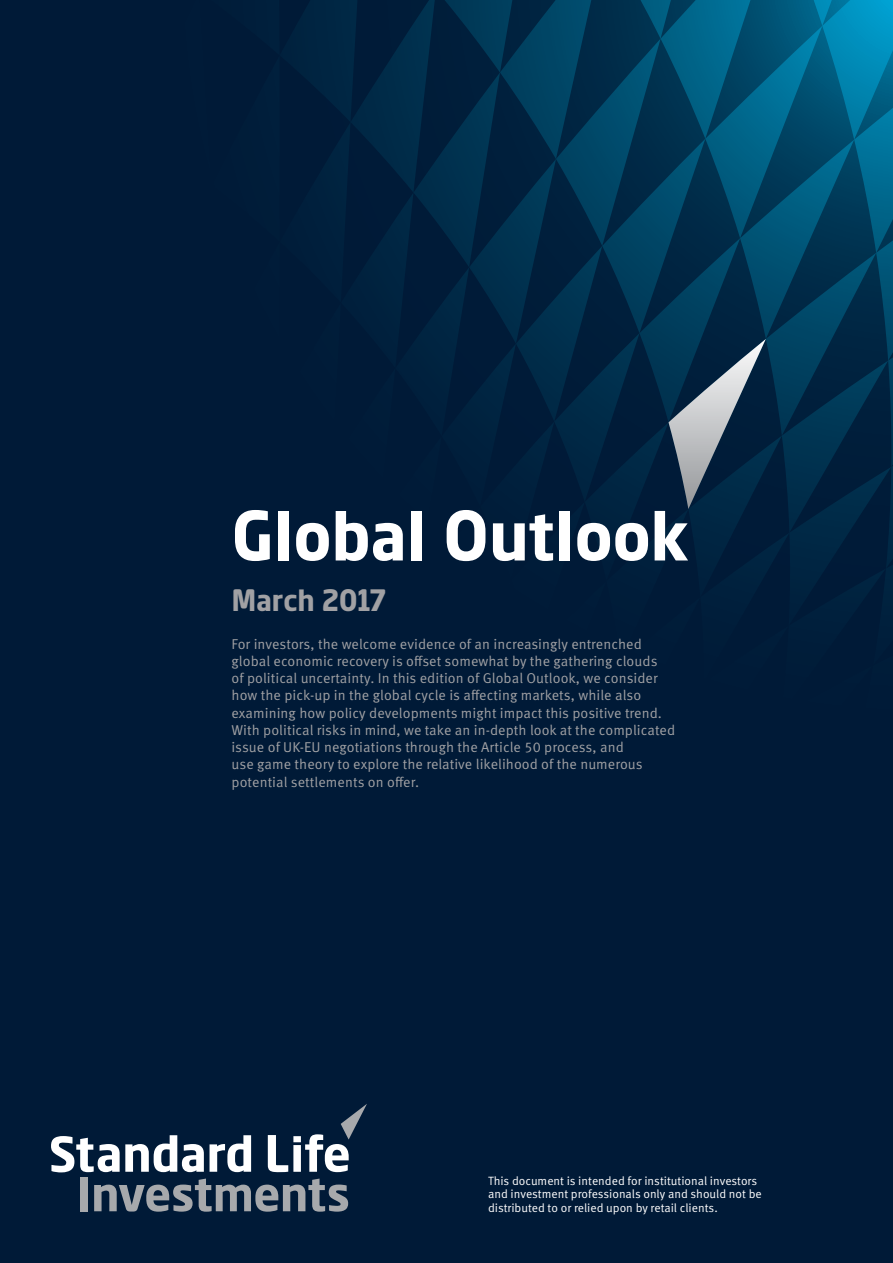
<style>
.page{position:relative;width:893px;height:1263px;background:#001a37}
.page>*{position:absolute;margin:0;border:0;box-sizing:border-box;transform-origin:0 0}
.t1{font:700 69px "Standard Life";color:#fff}
.t2{font:700 30px "Standard Life";color:#a1a1a4}
.t3{font:14.25px/17.2px "Meta Standard Life Pro TF Norm";letter-spacing:.005em;color:#a1a1a4}
.t4{font:12px/13.5px "Meta Standard Life Pro TF Norm";color:#fff}
</style>
<div class="page">
<svg style="left:314px;top:0;width:579px;height:580px"></svg>
<svg style="left:51px;top:1135px;width:153px;height:37px"></svg>
<svg style="left:210px;top:1135px;width:41px;height:37px"></svg>
<svg style="left:268px;top:1104px;width:99px;height:68px"></svg>
<div style="left:80px;top:1177px;width:8px;height:34px;background:#a7a9ac"></div>
<svg style="left:94px;top:1178px;width:254px;height:34px"></svg>
<h1 class="t1" style="left:232px;top:492px;width:458px">Global Outlook</h1>
<h2 class="t2" style="left:232px;top:582px;width:156px">March 2017</h2>
<p class="t3" style="left:232px;top:634px;width:445px">For investors, the welcome evidence of an increasingly entrenched global economic recovery is offset somewhat by the gathering clouds<br>of political uncertainty. In this edition of Global Outlook, we consider how the pick-up in the global cycle is affecting markets, while also examining how policy developments might impact this positive trend.<br>With political risks in mind, we take an in-depth look at the complicated issue of UK-EU negotiations through the Article 50 process, and<br>use game theory to explore the relative likelihood of the numerous potential settlements on offer.</p>
<p class="t4" style="left:488px;top:1173px;width:275px">This document is intended for institutional investors and investment professionals only and should not be distributed to or relied upon by retail clients.</p>
</div>
